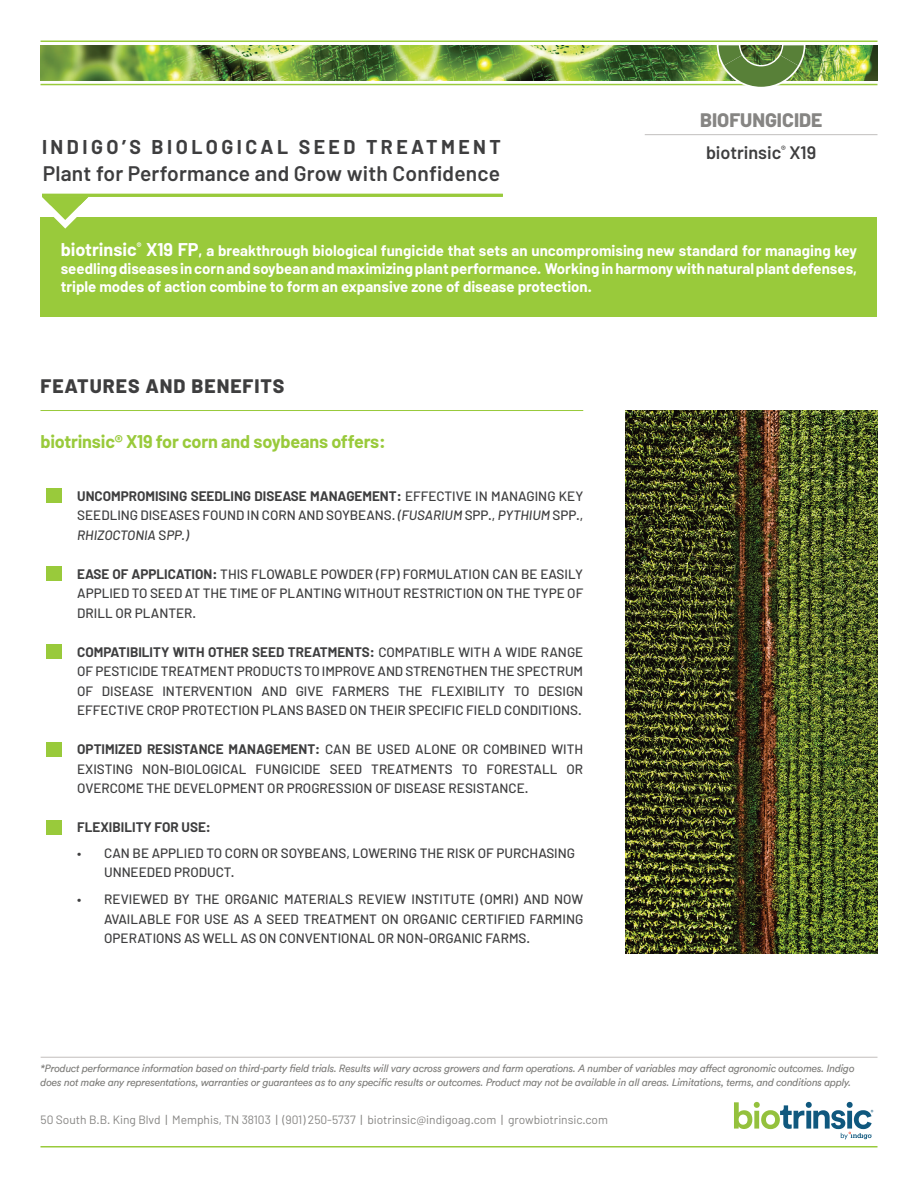
<style>
.page{position:relative;width:918px;height:1188px;background:#fff}
.page>*{position:absolute;margin:0;border:0;box-sizing:border-box;transform-origin:0 0}
.t1{font:600 21px "Barlow";letter-spacing:.01em;color:#3e3e3f}
.t2{font:700 19.5px "Barlow";letter-spacing:.18em;color:#3e3e3f}
.t3{font:800 19.5px "Barlow";letter-spacing:.05em;color:#3e3e3f}
.t4{font:800 19.5px "Barlow";color:#868583}
.t5{font:700 18px "Barlow";letter-spacing:-.01em;color:#99ca3b}
.t6{font:600 18px "Barlow";color:#3e3e3f}
.t7{font:700 15px/18px "Barlow";color:#fff;text-align:justify}
.t8{font:500 13.5px/19.5px "Barlow";color:#3e3e3f;text-align:justify}
.t9{font:700 13.5px "Barlow";color:#3e3e3f}
.t10{font:12px "Barlow";color:#868583}
.t11{font:italic 10.5px/13.5px "Circular";letter-spacing:-.02em;color:#7d7c79}
.s1{font-size:18px}
.s2{font-weight:700}
.s3{font-style:italic}
.s4{color:#7d7c79}
</style>
<div class="page">
<hr style="left:645px;top:134px;width:233px;height:1px;background:#c1bfbe">
<svg style="left:734px;top:1102px;width:139px;height:37px"></svg>
<hr style="left:40px;top:1146px;width:838px;height:2px;background:#99ca3b">
<hr style="left:41px;top:1057px;width:836px;height:1px;background:#c2bebc">
<hr style="left:40px;top:84px;width:838px;height:1px;background:#99ca3b">
<img style="left:40px;top:45px;width:838px;height:35px">
<svg style="left:717px;top:45px;width:88px;height:42px"></svg>
<hr style="left:40px;top:40px;width:838px;height:2px;background:#99ca3b">
<hr style="left:42px;top:194px;width:461px;height:3px;background:#99ca3b">
<div style="left:40px;top:217px;width:838px;height:99px;background:#99ca3b"></div>
<svg style="left:42px;top:197px;width:46px;height:32px"></svg>
<hr style="left:41px;top:410px;width:542px;height:1px;background:#99ca3b">
<div style="left:46px;top:488px;width:16px;height:15px;background:#99ca3b"></div>
<div style="left:46px;top:567px;width:16px;height:14px;background:#99ca3b"></div>
<div style="left:46px;top:645px;width:16px;height:14px;background:#99ca3b"></div>
<div style="left:46px;top:742px;width:16px;height:15px;background:#99ca3b"></div>
<img style="left:625px;top:410px;width:253px;height:543px">
<div style="left:46px;top:820px;width:16px;height:14px;background:#99ca3b"></div>
<h2 class="t2" style="left:42px;top:135px;width:461px">INDIGO’S BIOLOGICAL SEED TREATMENT</h2>
<h1 class="t1" style="left:43px;top:160px;width:459px">Plant for Performance and Grow with Confidence</h1>
<h2 class="t4" style="left:700px;top:108px;width:124px">BIOFUNGICIDE</h2>
<h3 class="t6" style="left:706px;top:142px;width:112px">biotrinsic<sup>®</sup> X19</h3>
<p class="t7" style="left:61px;top:242px;width:798px"><span class="s1">biotrinsic</span><sup>®</sup> <span class="s1">X19 FP</span>, a breakthrough biological fungicide that sets an uncompromising new standard for managing key seedling diseases in corn and soybean and maximizing plant performance. Working in harmony with natural plant defenses, triple modes of action combine to form an expansive zone of disease protection.</p>
<h2 class="t3" style="left:40px;top:374px;width:246px">FEATURES AND BENEFITS</h2>
<h3 class="t5" style="left:40px;top:430px;width:347px">biotrinsic® X19 for corn and soybeans offers:</h3>
<p class="t8" style="left:77px;top:486px;width:507px"><span class="s2">UNCOMPROMISING SEEDLING DISEASE MANAGEMENT:</span> EFFECTIVE IN MANAGING KEY SEEDLING DISEASES FOUND IN CORN AND SOYBEANS. <span class="s3">(FUSARIUM</span> SPP., <span class="s3">PYTHIUM</span> SPP., <span class="s3">RHIZOCTONIA</span> S<span class="s3">PP.)</span></p>
<p class="t8" style="left:77px;top:564px;width:508px"><span class="s2">EASE OF APPLICATION:</span> THIS FLOWABLE POWDER (FP) FORMULATION CAN BE EASILY APPLIED TO SEED AT THE TIME OF PLANTING WITHOUT RESTRICTION ON THE TYPE OF DRILL OR PLANTER.</p>
<p class="t8" style="left:77px;top:642px;width:508px"><span class="s2">COMPATIBILITY WITH OTHER SEED TREATMENTS:</span> COMPATIBLE WITH A WIDE RANGE OF PESTICIDE TREATMENT PRODUCTS TO IMPROVE AND STRENGTHEN THE SPECTRUM OF DISEASE INTERVENTION AND GIVE FARMERS THE FLEXIBILITY TO DESIGN EFFECTIVE CROP PROTECTION PLANS BASED ON THEIR SPECIFIC FIELD CONDITIONS.</p>
<p class="t8" style="left:77px;top:739px;width:507px"><span class="s2">OPTIMIZED RESISTANCE MANAGEMENT:</span> CAN BE USED ALONE OR COMBINED WITH EXISTING NON-BIOLOGICAL FUNGICIDE SEED TREATMENTS TO FORESTALL OR OVERCOME THE DEVELOPMENT OR PROGRESSION OF DISEASE RESISTANCE.</p>
<p class="t9" style="left:77px;top:819px;width:135px">FLEXIBILITY FOR USE:</p>
<p class="t8" style="left:104px;top:843px;width:472px;text-indent:-27px">• CAN BE APPLIED TO CORN OR SOYBEANS, LOWERING THE RISK OF PURCHASING<br>UNNEEDED PRODUCT.</p>
<p class="t8" style="left:104px;top:889px;width:481px;text-indent:-27px">• REVIEWED BY THE ORGANIC MATERIALS REVIEW INSTITUTE (OMRI) AND NOW AVAILABLE FOR USE AS A SEED TREATMENT ON ORGANIC CERTIFIED FARMING OPERATIONS AS WELL AS ON CONVENTIONAL OR NON-ORGANIC FARMS.</p>
<p class="t11" style="left:41px;top:1062px;width:816px">*Product performance information based on third-party field trials. Results will vary across growers and farm operations. A number of variables may affect agronomic outcomes. Indigo does not make any representations, warranties or guarantees as to any specific results or outcomes. Product may not be available in all areas. Limitations, terms, and conditions apply.</p>
<p class="t10" style="left:40px;top:1112px;width:569px">50 South B.B. King Blvd <span class="s4">|</span> Memphis, TN 38103 <span class="s4">|</span> (901) 250-5737 <span class="s4">|</span> biotrinsic@indigoag.com <span class="s4">|</span> growbiotrinsic.com</p>
</div>
